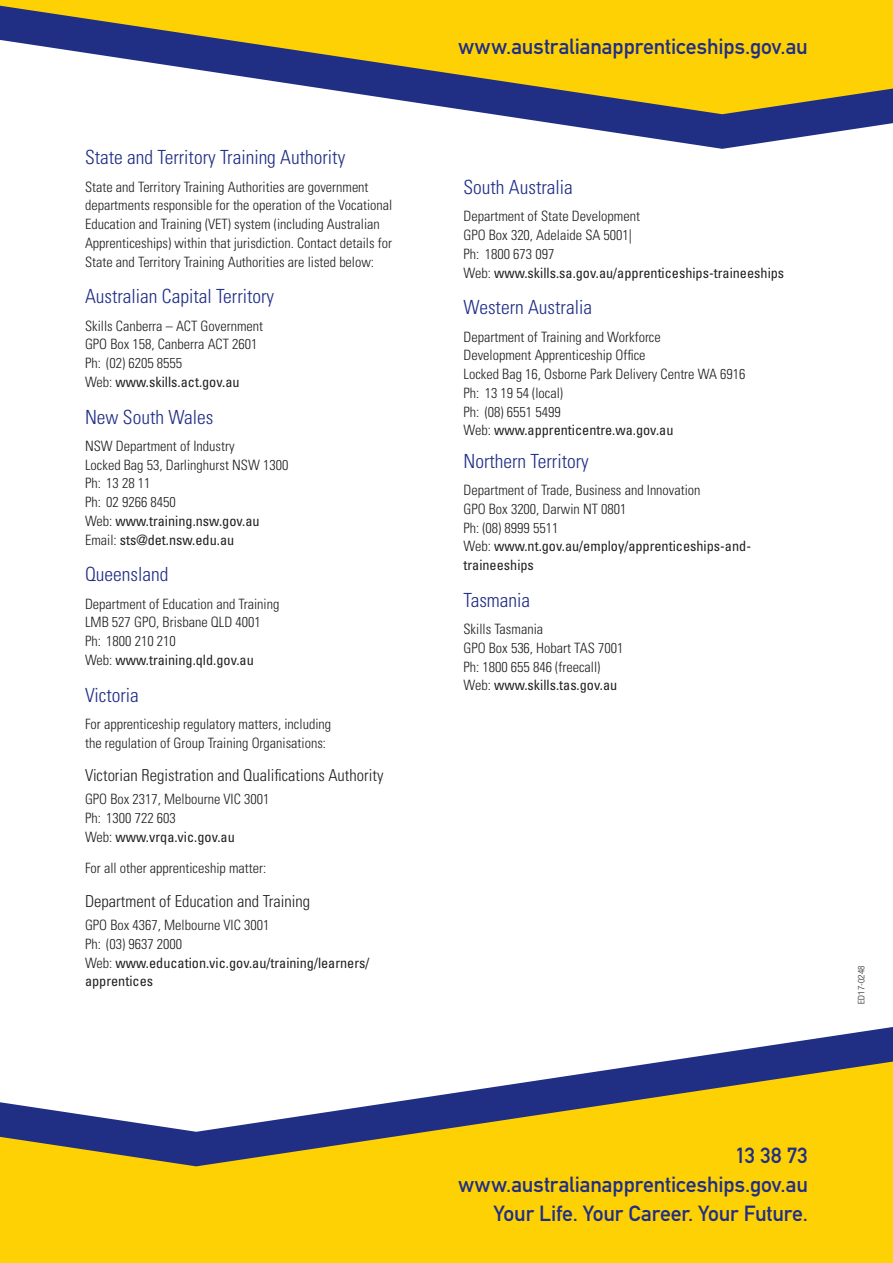
<style>
.page{position:relative;width:893px;height:1263px;background:#fff}
.page>*{position:absolute;margin:0;border:0;box-sizing:border-box;transform-origin:0 0}
.t1{font:21.6px/29px "DIN Mittelschrift LT";letter-spacing:-.005em;color:#202e84;text-align:right}
.t2{font:300 condensed 19.5px "Univers LT";color:#202e84}
.t3{font:300 condensed 16.5px "Univers LT";color:#231f20}
.t4{font:300 condensed 14.25px/18.8px "Univers LT";color:#231f20}
.t5{font:condensed 14.25px/18.8px "Univers LT";color:#231f20}
.t6{font:300 condensed 9px "Helvetica Neue LT";color:#231f20}
.s1{font-weight:400}
.s2{font-weight:300}
</style>
<div class="page">
<div style="left:0;top:1166px;width:893px;height:97px;background:#fed105"></div>
<svg style="left:0;top:1027px;width:893px;height:139px"></svg>
<div style="left:0;top:0;width:893px;height:6px;background:#fed105"></div>
<svg style="left:0;top:6px;width:893px;height:143px"></svg>
<h2 class="t2" style="left:85px;top:146px;width:262px">State and Territory Training Authority</h2>
<p class="t4" style="left:85px;top:177px;width:309px">State and Territory Training Authorities are government departments responsible for the operation of the Vocational Education and Training (VET) system (including Australian Apprenticeships) within that jurisdiction. Contact details for State and Territory Training Authorities are listed below:</p>
<h2 class="t2" style="left:85px;top:285px;width:191px">Australian Capital Territory</h2>
<p class="t4" style="left:85px;top:316px;width:180px">Skills Canberra – ACT Government<br>GPO Box 158, Canberra ACT 2601<br>Ph: (02) 6205 8555<br>Web: <span class="s1">www.skills.act.gov.au</span></p>
<h2 class="t2" style="left:85px;top:405px;width:130px">New South Wales</h2>
<p class="t4" style="left:85px;top:436px;width:205px">NSW Department of Industry<br>Locked Bag 53, Darlinghurst NSW 1300<br>Ph: 13 28 11<br>Ph: 02 9266 8450<br>Web: <span class="s1">www.training.nsw.gov.au<br></span>Email: <span class="s1">sts@det.nsw.edu.au</span></p>
<h2 class="t2" style="left:85px;top:563px;width:85px">Queensland</h2>
<p class="t4" style="left:85px;top:594px;width:196px">Department of Education and Training<br>LMB 527 GPO, Brisbane QLD 4001<br>Ph: 1800 210 210<br>Web: <span class="s1">www.training.qld.gov.au</span></p>
<h2 class="t2" style="left:85px;top:683px;width:55px">Victoria</h2>
<p class="t4" style="left:85px;top:714px;width:248px">For apprenticeship regulatory matters, including the regulation of Group Training Organisations:</p>
<p class="t3" style="left:85px;top:766px;width:300px">Victorian Registration and Qualifications Authority</p>
<p class="t4" style="left:85px;top:790px;width:186px">GPO Box 2317, Melbourne VIC 3001<br>Ph: 1300 722 603<br>Web: <span class="s1">www.vrqa.vic.gov.au</span></p>
<p class="t4" style="left:85px;top:859px;width:183px">For all other apprenticeship matter:</p>
<p class="t3" style="left:85px;top:891px;width:227px">Department of Education and Training</p>
<p class="t5" style="left:85px;top:915px;width:286px"><span class="s2">GPO Box 4367, Melbourne VIC 3001<br>Ph: (03) 9637 2000<br>Web:</span> www.education.vic.gov.au/training/learners/ apprentices</p>
<h1 class="t1" style="left:458px;top:32px;width:351px">www.australianapprenticeships.gov.au</h1>
<h2 class="t2" style="left:463px;top:175px;width:111px">South Australia</h2>
<p class="t4" style="left:463px;top:207px;width:322px">Department of State Development<br>GPO Box 320, Adelaide SA 5001|<br>Ph: 1800 673 097<br>Web: <span class="s1">www.skills.sa.gov.au/apprenticeships-traineeships</span></p>
<h2 class="t2" style="left:463px;top:296px;width:130px">Western Australia</h2>
<p class="t4" style="left:463px;top:327px;width:283px">Department of Training and Workforce<br>Development Apprenticeship Office<br>Locked Bag 16, Osborne Park Delivery Centre WA 6916<br>Ph: 13 19 54 (local)<br>Ph: (08) 6551 5499<br>Web: <span class="s1">www.apprenticentre.wa.gov.au</span></p>
<h2 class="t2" style="left:463px;top:449px;width:127px">Northern Territory</h2>
<p class="t4" style="left:463px;top:481px;width:289px">Department of Trade, Business and Innovation<br>GPO Box 3200, Darwin NT 0801<br>Ph: (08) 8999 5511<br>Web: <span class="s1">www.nt.gov.au/employ/apprenticeships-and&shy;traineeships</span></p>
<h2 class="t2" style="left:463px;top:588px;width:68px">Tasmania</h2>
<p class="t4" style="left:463px;top:620px;width:161px">Skills Tasmania<br>GPO Box 536, Hobart TAS 7001<br>Ph: 1800 655 846 (freecall)<br>Web: <span class="s1">www.skills.tas.gov.au</span></p>
<p class="t6" style="left:856px;top:1003px;width:39px;rotate:-90deg">ED17-0248</p>
<h1 class="t1" style="left:458px;top:1141px;width:351px">13 38 73 www.australianapprenticeships.gov.au<br>Your Life. Your Career. Your Future.</h1>
</div>
